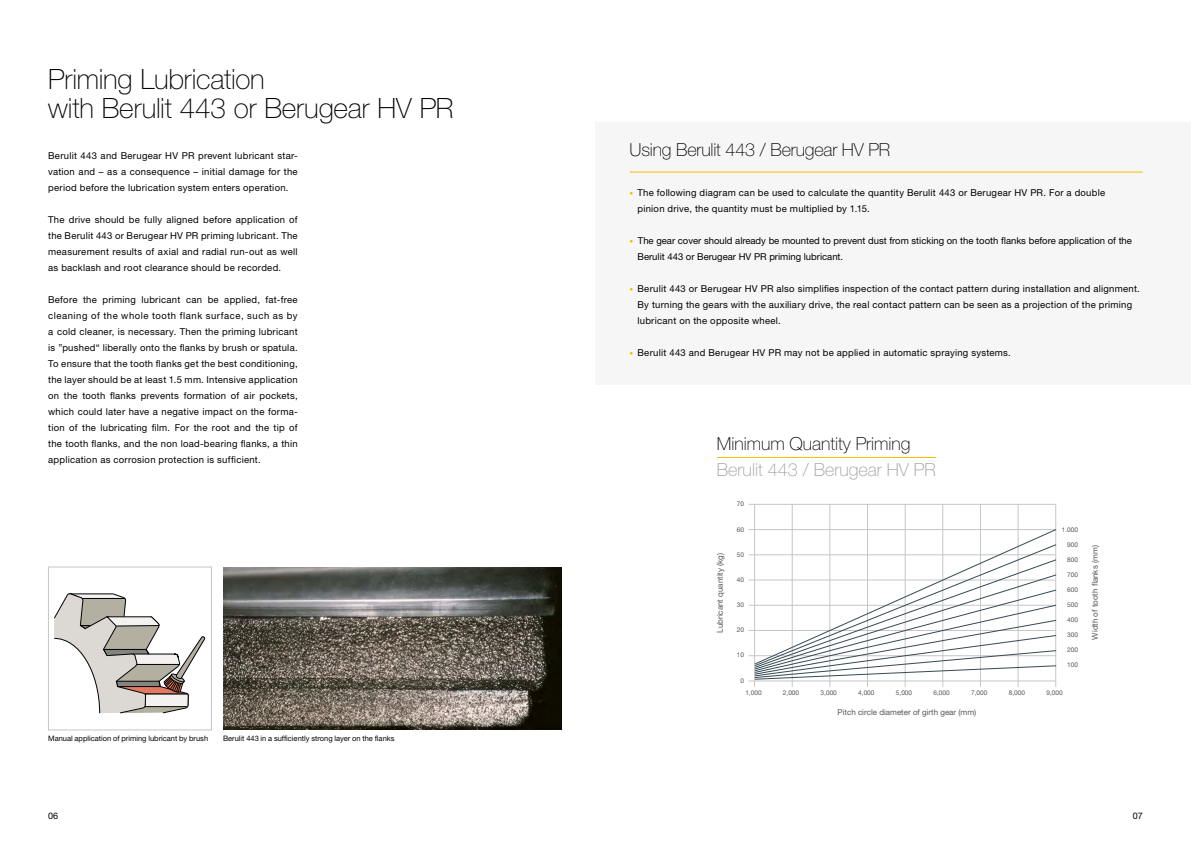
<style>
.page{position:relative;width:1191px;height:842px;background:#fff}
.page>*{position:absolute;margin:0;border:0;box-sizing:border-box;transform-origin:0 0}
.t1{font:100 28px/30px "Helvetica Neue LT Std";letter-spacing:-.005em;color:#000}
.t2{font:100 18px "Helvetica Neue LT Std";letter-spacing:-.01em;color:#000}
.t3{font:100 18px "Helvetica Neue LT Std";color:#9c9d9d}
.t4{font:9.5px/16px "Helvetica Neue LT Std";letter-spacing:.025em;color:#000;text-align:justify}
.t5{font:9.5px/16px "Helvetica Neue LT Std";color:#000}
.t6{font:9px "Helvetica Neue LT Std";color:#000}
.t7{font:8px "Helvetica Neue LT Std";color:#565656}
.t8{font:7.5px "Helvetica Neue LT Std";color:#000}
.t9{font:6.5px "Helvetica Neue LT Std";color:#565656}
.s1{font-size:7.5px;color:#fbba00}
</style>
<div class="page">
<svg style="left:54px;top:593px;width:152px;height:121px"></svg>
<div style="left:48px;top:567px;width:164px;height:163px;border:1px solid #c5c6c6"></div>
<img style="left:223px;top:567px;width:338px;height:163px">
<div style="left:595px;top:122px;width:596px;height:262px;background:#f6f6f6"></div>
<hr style="left:630px;top:172px;width:512px;height:1px;background:#fbba00">
<hr style="left:748px;top:529px;width:307px;height:1px;background:#c5c6c6">
<hr style="left:748px;top:580px;width:307px;height:1px;background:#c5c6c6">
<hr style="left:748px;top:630px;width:307px;height:1px;background:#c5c6c6">
<hr style="left:748px;top:681px;width:307px;height:1px;background:#c5c6c6">
<hr style="left:748px;top:504px;width:307px;height:1px;background:#c5c6c6">
<hr style="left:748px;top:554px;width:307px;height:1px;background:#c5c6c6">
<hr style="left:1055px;top:504px;width:1px;height:183px;background:#c5c6c6">
<hr style="left:980px;top:504px;width:1px;height:183px;background:#c5c6c6">
<hr style="left:905px;top:504px;width:1px;height:183px;background:#c5c6c6">
<hr style="left:829px;top:504px;width:1px;height:183px;background:#c5c6c6">
<hr style="left:1017px;top:504px;width:1px;height:183px;background:#c5c6c6">
<hr style="left:942px;top:504px;width:1px;height:183px;background:#c5c6c6">
<hr style="left:867px;top:504px;width:1px;height:183px;background:#c5c6c6">
<hr style="left:792px;top:504px;width:1px;height:183px;background:#c5c6c6">
<hr style="left:748px;top:605px;width:307px;height:1px;background:#c5c6c6">
<hr style="left:748px;top:655px;width:307px;height:1px;background:#c5c6c6">
<svg style="left:755px;top:529px;width:301px;height:150px"></svg>
<hr style="left:717px;top:457px;width:219px;height:1px;background:#fbba00">
<hr style="left:754px;top:504px;width:1px;height:183px;background:#c5c6c6">
<h1 class="t1" style="left:48px;top:64px;width:407px">Priming Lubrication<br>with Berulit 443 or Berugear HV PR</h1>
<p class="t4" style="left:48px;top:148px;width:251px">Berulit 443 and Berugear HV PR prevent lubricant star&shy;vation and – as a consequence – initial damage for the period before the lubrication system enters operation.</p>
<p class="t4" style="left:48px;top:212px;width:251px">The drive should be fully aligned before application of the Berulit 443 or Berugear HV PR priming lubricant. The measurement results of axial and radial run-out as well as backlash and root clearance should be recorded.</p>
<p class="t4" style="left:48px;top:292px;width:251px">Before the priming lubricant can be applied, fat-free cleaning of the whole tooth flank surface, such as by a cold cleaner, is necessary. Then the priming lubricant is ”pushed“ liberally onto the flanks by brush or spatula.<br>To ensure that the tooth flanks get the best conditioning, the layer should be at least 1.5 mm. Intensive application on the tooth flanks prevents formation of air pockets, which could later have a negative impact on the forma&shy;tion of the lubricating film. For the root and the tip of the tooth flanks, and the non load-bearing flanks, a thin application as corrosion protection is sufficient.</p>
<p class="t8" style="left:48px;top:734px;width:161px">Manual application of priming lubricant by brush</p>
<p class="t8" style="left:223px;top:734px;width:173px">Berulit 443 in a sufficiently strong layer on the flanks</p>
<h2 class="t2" style="left:629px;top:139px;width:262px">Using Berulit 443 / Berugear HV PR</h2>
<p class="t4" style="left:637px;top:185px;width:469px;text-indent:-8px"><span class="s1">•</span> The following diagram can be used to calculate the quantity Berulit 443 or Berugear HV PR. For a double pinion drive, the quantity must be multiplied by 1.15.</p>
<p class="t5" style="left:637px;top:233px;width:496px;text-indent:-8px"><span class="s1">•</span> The gear cover should already be mounted to prevent dust from sticking on the tooth flanks before application of the<br>Berulit 443 or Berugear HV PR priming lubricant.</p>
<p class="t4" style="left:637px;top:281px;width:504px;text-align:left;text-indent:-8px"><span class="s1">•</span> Berulit 443 or Berugear HV PR also simplifies inspection of the contact pattern during installation and alignment.<br>By turning the gears with the auxiliary drive, the real contact pattern can be seen as a projection of the priming lubricant on the opposite wheel.</p>
<p class="t4" style="left:629px;top:345px;width:383px"><span class="s1">•</span> Berulit 443 and Berugear HV PR may not be applied in automatic spraying systems.</p>
<h2 class="t2" style="left:717px;top:434px;width:195px">Minimum Quantity Priming</h2>
<h2 class="t3" style="left:717px;top:460px;width:220px">Berulit 443 / Berugear HV PR</h2>
<p class="t9" style="left:737px;top:500px;width:9px">70</p>
<p class="t9" style="left:737px;top:525px;width:9px">60</p>
<p class="t9" style="left:737px;top:550px;width:9px">50</p>
<p class="t9" style="left:737px;top:576px;width:9px">40</p>
<p class="t9" style="left:737px;top:601px;width:9px">30</p>
<p class="t9" style="left:737px;top:626px;width:9px">20</p>
<p class="t9" style="left:737px;top:651px;width:9px">10</p>
<p class="t9" style="left:740px;top:676px;width:5px">0</p>
<p class="t9" style="left:1061px;top:526px;width:18px">1.000</p>
<p class="t9" style="left:1067px;top:541px;width:12px">900</p>
<p class="t9" style="left:1067px;top:556px;width:12px">800</p>
<p class="t9" style="left:1067px;top:571px;width:12px">700</p>
<p class="t9" style="left:1067px;top:586px;width:12px">600</p>
<p class="t9" style="left:1067px;top:601px;width:12px">500</p>
<p class="t9" style="left:1067px;top:616px;width:12px">400</p>
<p class="t9" style="left:1067px;top:631px;width:12px">300</p>
<p class="t9" style="left:1067px;top:646px;width:12px">200</p>
<p class="t9" style="left:1067px;top:661px;width:12px">100</p>
<p class="t7" style="left:715px;top:633px;width:81px;rotate:-90deg">Lubricant quantity (kg)</p>
<p class="t7" style="left:1090px;top:640px;width:96px;rotate:-90deg">Width of tooth flanks (mm)</p>
<p class="t9" style="left:745px;top:689px;width:18px">1,000</p>
<p class="t9" style="left:783px;top:689px;width:18px">2,000</p>
<p class="t9" style="left:820px;top:689px;width:18px">3,000</p>
<p class="t9" style="left:858px;top:689px;width:18px">4,000</p>
<p class="t9" style="left:896px;top:689px;width:18px">5,000</p>
<p class="t9" style="left:933px;top:689px;width:18px">6,000</p>
<p class="t9" style="left:971px;top:689px;width:18px">7,000</p>
<p class="t9" style="left:1008px;top:689px;width:18px">8,000</p>
<p class="t9" style="left:1046px;top:689px;width:18px">9,000</p>
<p class="t7" style="left:837px;top:707px;width:140px">Pitch circle diameter of girth gear (mm)</p>
<p class="t6" style="left:48px;top:811px;width:12px">06</p>
<p class="t6" style="left:1132px;top:811px;width:12px">07</p>
</div>
